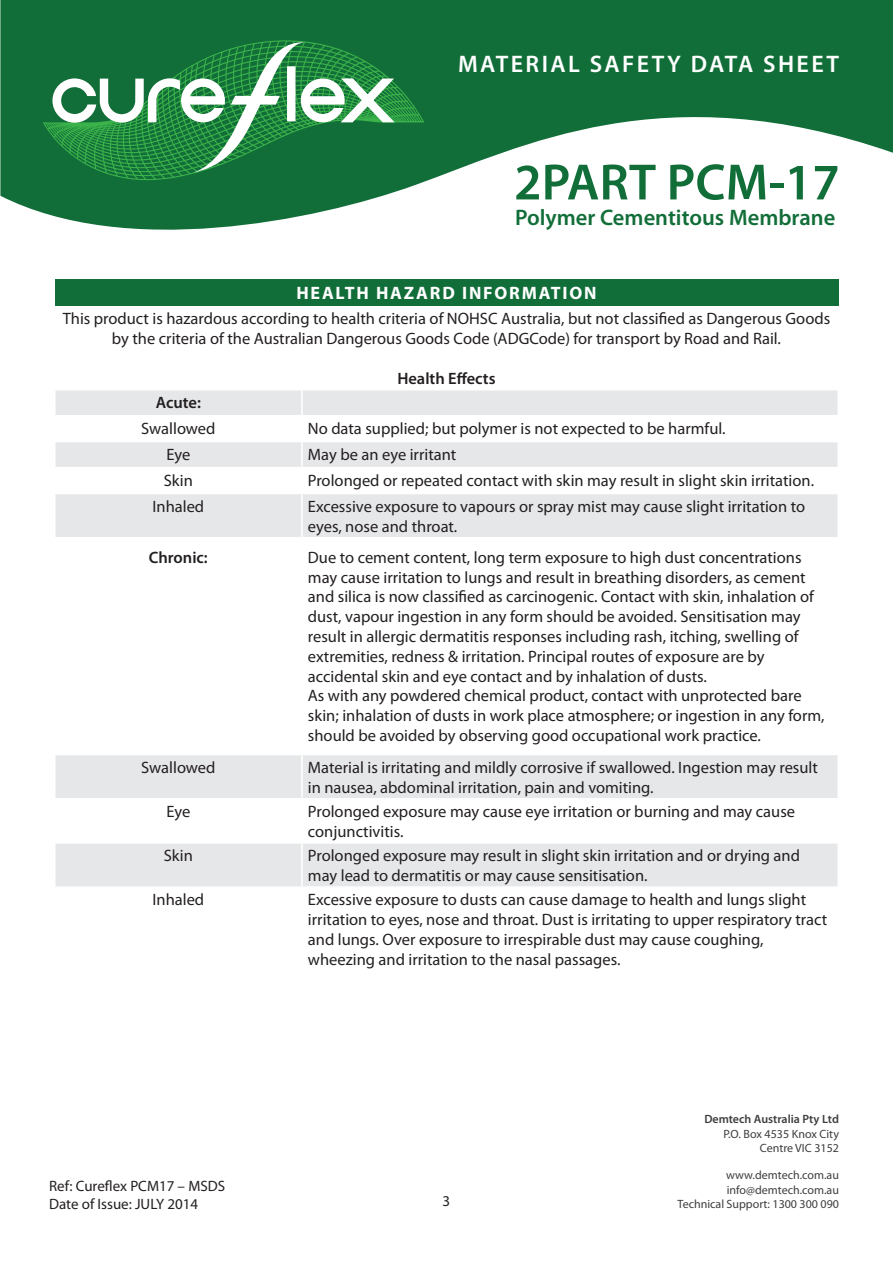
<style>
.page{position:relative;width:893px;height:1263px;background:#fff}
.page>*{position:absolute;margin:0;border:0;box-sizing:border-box;transform-origin:0 0}
.t1{font:600 51.45px "Myriad Pro";color:#126e39}
.t2{font:600 24px "Myriad Pro";letter-spacing:.1em;color:#fff}
.t3{font:600 22.5px "Myriad Pro";color:#126e39}
.t4{font:700 18px "Myriad Pro";letter-spacing:.1em;color:#fff}
.t5{font:16.5px/19.8px "Myriad Pro";color:#231f20}
.t6{font:600 16.5px "Myriad Pro";color:#231f20}
.t7{font:15px "Myriad Pro";color:#231f20}
.t8{font:12px/14.4px "Myriad Pro";color:#3e3e3f;text-align:right}
.t9{font:600 12px "Myriad Pro";color:#3e3e3f}
</style>
<div class="page">
<div style="left:55px;top:279px;width:783px;height:27px;background:#126e39"></div>
<svg style="left:56px;top:390px;width:781px;height:147px;fill:#e6e7e9"></svg>
<hr style="left:301px;top:468px;width:2px;height:25px;background:#fff">
<hr style="left:301px;top:390px;width:2px;height:25px;background:#fff">
<hr style="left:301px;top:442px;width:2px;height:25px;background:#fff">
<hr style="left:54px;top:467px;width:248px;height:1px;background:#fff">
<hr style="left:302px;top:467px;width:537px;height:1px;background:#fff">
<hr style="left:54px;top:493px;width:248px;height:1px;background:#fff">
<hr style="left:302px;top:493px;width:537px;height:1px;background:#fff">
<hr style="left:301px;top:494px;width:2px;height:43px;background:#fff">
<hr style="left:54px;top:415px;width:248px;height:1px;background:#fff">
<hr style="left:302px;top:415px;width:537px;height:1px;background:#fff">
<hr style="left:301px;top:416px;width:2px;height:25px;background:#fff">
<hr style="left:54px;top:441px;width:248px;height:1px;background:#fff">
<hr style="left:302px;top:441px;width:537px;height:1px;background:#fff">
<svg style="left:56px;top:755px;width:781px;height:131px;fill:#e6e7e9"></svg>
<hr style="left:301px;top:755px;width:2px;height:43px;background:#fff">
<hr style="left:301px;top:844px;width:2px;height:42px;background:#fff">
<hr style="left:54px;top:798px;width:248px;height:1px;background:#fff">
<hr style="left:302px;top:798px;width:537px;height:1px;background:#fff">
<hr style="left:301px;top:799px;width:2px;height:43px;background:#fff">
<hr style="left:54px;top:842px;width:248px;height:2px;background:#fff">
<hr style="left:302px;top:842px;width:537px;height:2px;background:#fff">
<svg style="left:0;top:0;width:893px;height:230px;fill:#126e39"></svg>
<svg style="left:43px;top:40px;width:381px;height:140px;background:#15733a"></svg>
<svg style="left:52px;top:41px;width:343px;height:132px"></svg>
<p class="t2" style="left:458px;top:49px;width:382px">MATERIAL SAFETY DATA SHEET</p>
<p class="t1" style="left:514px;top:149px;width:327px">2PART PCM-17</p>
<p class="t3" style="left:515px;top:203px;width:322px">Polymer Cementitous Membrane</p>
<p class="t4" style="left:296px;top:281px;width:302px">HEALTH HAZARD INFORMATION</p>
<p class="t5" style="left:63px;top:309px;width:769px;text-align:center">This product is hazardous according to health criteria of NOHSC Australia, but not classified as Dangerous Goods by the criteria of the Australian Dangerous Goods Code (ADGCode) for transport by Road and Rail.</p>
<p class="t6" style="left:397px;top:368px;width:100px">Health Effects</p>
<p class="t6" style="left:156px;top:392px;width:47px">Acute:</p>
<p class="t5" style="left:141px;top:418px;width:76px">Swallowed</p>
<p class="t5" style="left:308px;top:418px;width:419px">No data supplied; but polymer is not expected to be harmful.</p>
<p class="t5" style="left:166px;top:444px;width:25px">Eye</p>
<p class="t5" style="left:308px;top:444px;width:150px">May be an eye irritant</p>
<p class="t5" style="left:164px;top:470px;width:31px">Skin</p>
<p class="t5" style="left:308px;top:470px;width:508px">Prolonged or repeated contact with skin may result in slight skin irritation.</p>
<p class="t5" style="left:152px;top:496px;width:53px">Inhaled</p>
<p class="t5" style="left:308px;top:496px;width:499px">Excessive exposure to vapours or spray mist may cause slight irritation to eyes, nose and throat.</p>
<p class="t6" style="left:149px;top:547px;width:61px">Chronic:</p>
<p class="t5" style="left:308px;top:547px;width:518px">Due to cement content, long term exposure to high dust concentrations may cause irritation to lungs and result in breathing disorders, as cement and silica is now classified as carcinogenic. Contact with skin, inhalation of dust, vapour ingestion in any form should be avoided. Sensitisation may result in allergic dermatitis responses including rash, itching, swelling of extremities, redness &amp; irritation. Principal routes of exposure are by accidental skin and eye contact and by inhalation of dusts.<br>As with any powdered chemical product, contact with unprotected bare skin; inhalation of dusts in work place atmosphere; or ingestion in any form, should be avoided by observing good occupational work practice.</p>
<p class="t5" style="left:141px;top:757px;width:76px">Swallowed</p>
<p class="t5" style="left:308px;top:757px;width:511px">Material is irritating and mildly corrosive if swallowed. Ingestion may result in nausea, abdominal irritation, pain and vomiting.</p>
<p class="t5" style="left:166px;top:801px;width:25px">Eye</p>
<p class="t5" style="left:308px;top:801px;width:489px">Prolonged exposure may cause eye irritation or burning and may cause conjunctivitis.</p>
<p class="t5" style="left:164px;top:845px;width:31px">Skin</p>
<p class="t5" style="left:308px;top:845px;width:494px">Prolonged exposure may result in slight skin irritation and or drying and may lead to dermatitis or may cause sensitisation.</p>
<p class="t5" style="left:152px;top:890px;width:53px">Inhaled</p>
<p class="t5" style="left:308px;top:890px;width:521px">Excessive exposure to dusts can cause damage to health and lungs slight irritation to eyes, nose and throat. Dust is irritating to upper respiratory tract and lungs. Over exposure to irrespirable dust may cause coughing, wheezing and irritation to the nasal passages.</p>
<p class="t7" style="left:49px;top:1177px;width:178px">Ref: Cureflex PCM17 – MSDS</p>
<p class="t7" style="left:49px;top:1195px;width:151px">Date of Issue: JULY 2014</p>
<p class="t7" style="left:443px;top:1191px;width:9px">3</p>
<p class="t9" style="left:704px;top:1111px;width:136px">Demtech Australia Pty Ltd</p>
<p class="t8" style="left:723px;top:1126px;width:117px">P.O. Box 4535 Knox City<br>Centre VIC 3152</p>
<p class="t8" style="left:726px;top:1168px;width:114px">www.demtech.com.au</p>
<p class="t8" style="left:727px;top:1182px;width:114px">info@demtech.com.au</p>
<p class="t8" style="left:677px;top:1197px;width:163px">Technical Support: 1300 300 090</p>
</div>
